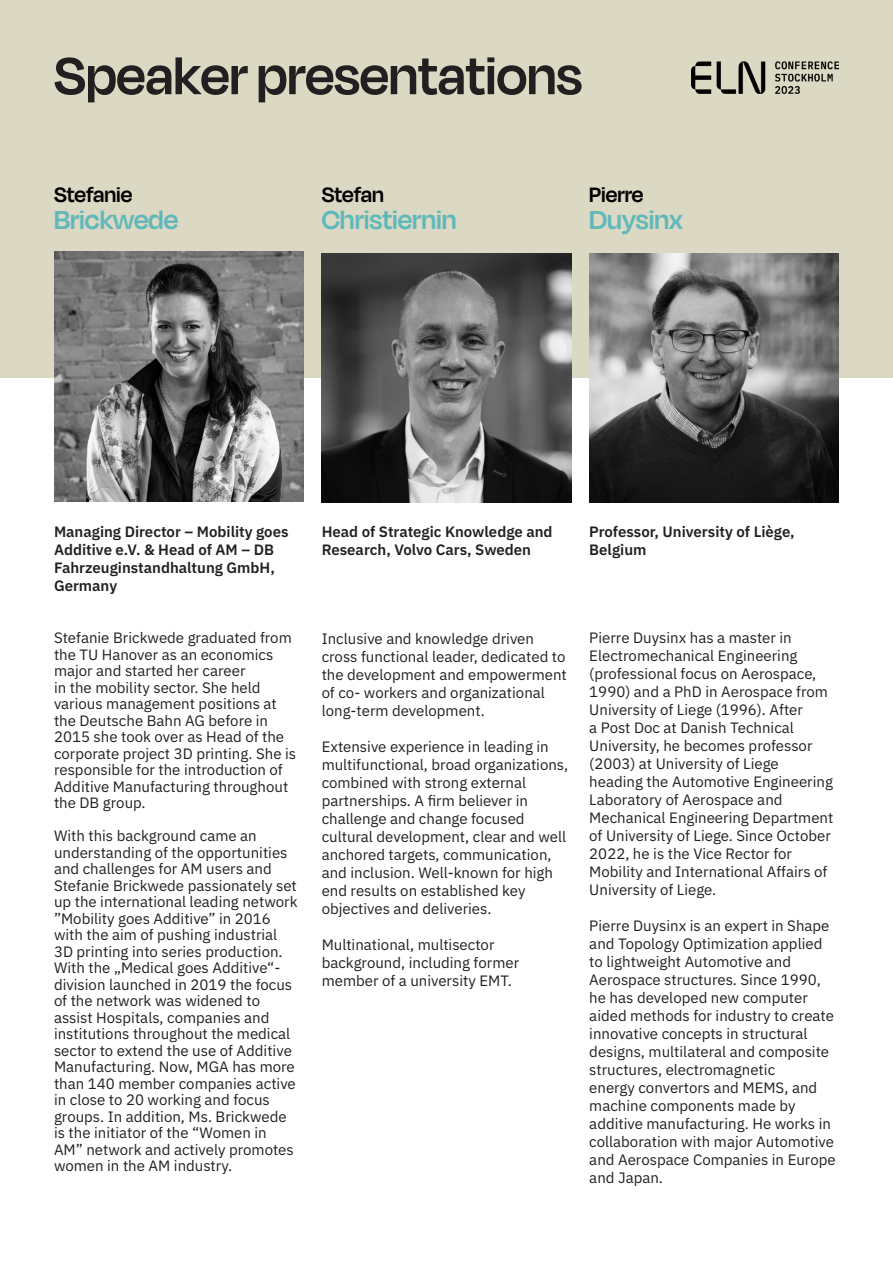
<style>
.page{position:relative;width:893px;height:1263px;background:#fff}
.page>*{position:absolute;margin:0;border:0;box-sizing:border-box;transform-origin:0 0}
.t1{font:600 60px "Degular Display";color:#231f20}
.t2{font:600 30px "Degular Display";color:#61b8ba}
.t3{font:600 24px "Degular Display";color:#000}
.t4{font:15px/18px "IBM Plex Sans";color:#231f20}
.t5{font:600 15px/18px "IBM Plex Sans";color:#231f20}
</style>
<div class="page">
<div style="left:0;top:0;width:893px;height:378px;background:#dbd9c4"></div>
<img style="left:54px;top:252px;width:250px;height:250px">
<img style="left:322px;top:253px;width:249px;height:250px">
<img style="left:589px;top:253px;width:250px;height:250px">
<img style="left:692px;top:62px;width:147px;height:31px">
<p class="t1" style="left:54px;top:41px;width:530px">Speaker presentations</p>
<p class="t3" style="left:54px;top:181px;width:80px">Stefanie</p>
<p class="t2" style="left:54px;top:202px;width:126px">Brickwede</p>
<p class="t3" style="left:322px;top:181px;width:64px">Stefan</p>
<p class="t2" style="left:322px;top:202px;width:136px">Christiernin</p>
<p class="t3" style="left:589px;top:181px;width:56px">Pierre</p>
<p class="t2" style="left:589px;top:202px;width:95px">Duysinx</p>
<p class="t5" style="left:54px;top:521px;width:236px">Managing Director – Mobility goes<br>Additive e.V. &amp; Head of AM – DB<br>Fahrzeuginstandhaltung GmbH,<br>Germany</p>
<p class="t5" style="left:322px;top:521px;width:232px">Head of Strategic Knowledge and<br>Research, Volvo Cars, Sweden</p>
<p class="t5" style="left:589px;top:521px;width:207px">Professor, University of Liège,<br>Belgium</p>
<p class="t4" style="left:322px;top:629px;width:247px">Inclusive and knowledge driven cross functional leader, dedicated to the development and empowerment of co- workers and organizational long-term development.</p>
<p class="t4" style="left:322px;top:737px;width:248px">Extensive experience in leading in multifunctional, broad organizations, combined with strong external partnerships. A firm believer in challenge and change focused cultural development, clear and well anchored targets, communication, and inclusion. Well-known for high end results on established key objectives and deliveries.</p>
<p class="t4" style="left:322px;top:935px;width:199px">Multinational, multisector background, including former member of a university EMT.</p>
<p class="t4" style="left:54px;top:628px;width:244px;line-height:16.5px">Stefanie Brickwede graduated from the TU Hanover as an economics major and started her career<br>in the mobility sector. She held various management positions at the Deutsche Bahn AG before in<br>2015 she took over as Head of the corporate project 3D printing. She is responsible for the introduction of<br>Additive Manufacturing throughout the DB group.</p>
<p class="t4" style="left:54px;top:826px;width:245px;line-height:16.5px">With this background came an understanding of the opportunities and challenges for AM users and Stefanie Brickwede passionately set up the international leading network ”Mobility goes Additive” in 2016 with the aim of pushing industrial 3D printing into series production.<br>With the „Medical goes Additive“- division launched in 2019 the focus of the network was widened to assist Hospitals, companies and institutions throughout the medical sector to extend the use of Additive Manufacturing. Now, MGA has more than 140 member companies active in close to 20 working and focus groups. In addition, Ms. Brickwede is the initiator of the “Women in AM” network and actively promotes women in the AM industry.</p>
<p class="t4" style="left:589px;top:628px;width:246px">Pierre Duysinx has a master in<br>Electromechanical Engineering (professional focus on Aerospace,<br>1990) and a PhD in Aerospace from<br>University of Liege (1996). After<br>a Post Doc at Danish Technical<br>University, he becomes professor (2003) at University of Liege heading the Automotive Engineering<br>Laboratory of Aerospace and<br>Mechanical Engineering Department of University of Liege. Since October<br>2022, he is the Vice Rector for<br>Mobility and International Affairs of<br>University of Liege.</p>
<p class="t4" style="left:589px;top:916px;width:248px">Pierre Duysinx is an expert in Shape and Topology Optimization applied to lightweight Automotive and<br>Aerospace structures. Since 1990, he has developed new computer aided methods for industry to create innovative concepts in structural designs, multilateral and composite structures, electromagnetic<br>energy convertors and MEMS, and machine components made by additive manufacturing. He works in collaboration with major Automotive and Aerospace Companies in Europe and Japan.</p>
</div>
